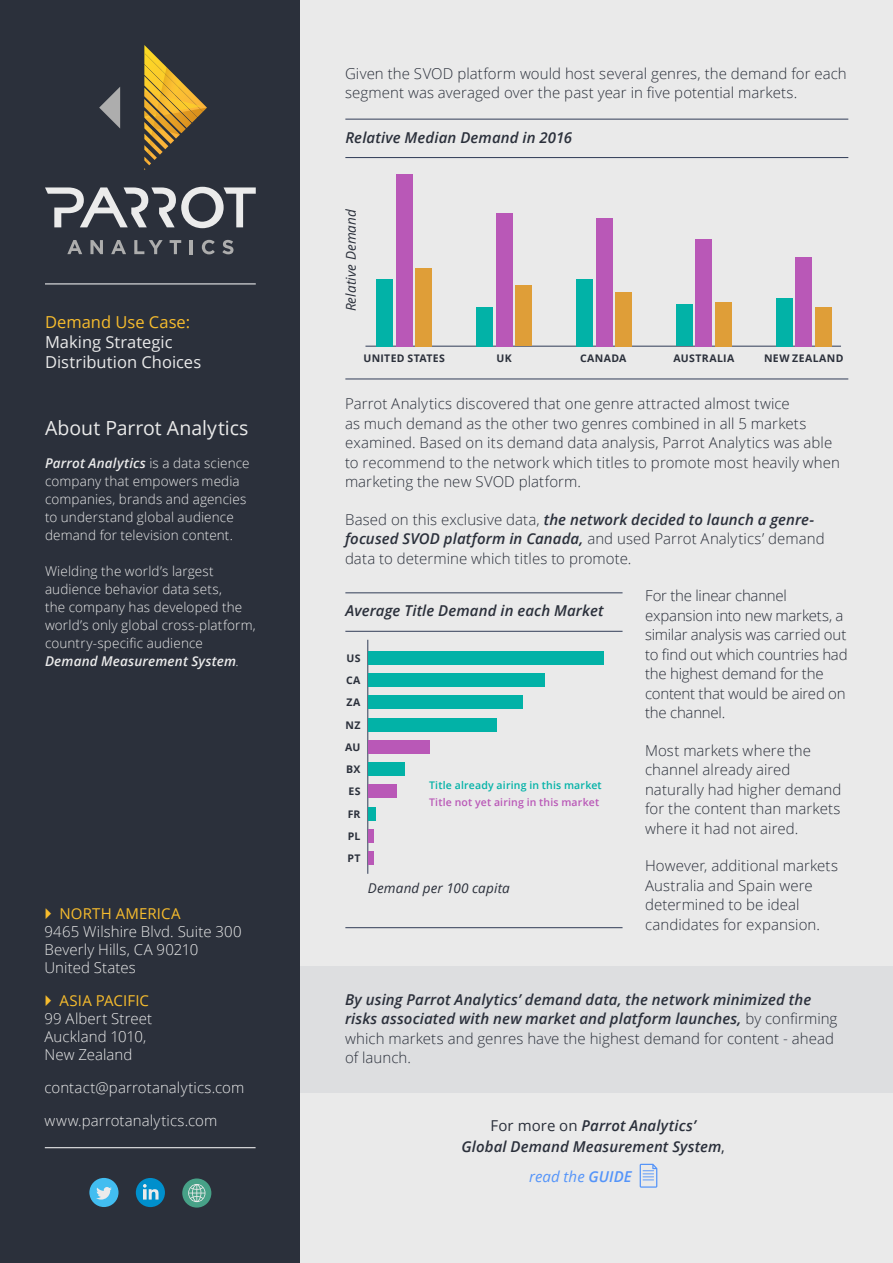
<style>
.page{position:relative;width:893px;height:1263px;background:#fff}
.page>*{position:absolute;margin:0;border:0;box-sizing:border-box;transform-origin:0 0}
.t1{font:19.5px "Open Sans";color:#eaeaea}
.t2{font:16.5px/19.8px "Open Sans";color:#eaeaea}
.t3{font:16.5px "Open Sans";color:#f7bc2d}
.t4{font:300 15px/19.5px "Open Sans";letter-spacing:.005em;color:#2b303b}
.t5{font:italic 600 15px/19.5px "Open Sans";letter-spacing:.005em;color:#2b303b}
.t6{font:300 15px/19.5px "Open Sans";letter-spacing:-.015em;color:#2b303b}
.t7{font:300 15px/18px "Open Sans";letter-spacing:.005em;color:#eaeaea}
.t8{font:15px "Open Sans";letter-spacing:.01em;color:#f7bc2d}
.t9{font:italic 15px "Open Sans";letter-spacing:.005em;color:#5494f9}
.t10{font:300 13.5px/18px "Open Sans";letter-spacing:.01em;color:#eaeaea}
.t11{font:italic 13.5px "Open Sans";letter-spacing:.01em;color:#2b303b}
.t12{font:700 10.5px/22.2px "Open Sans";letter-spacing:.03em;color:#2b303b}
.t13{font:600 10.5px "Open Sans";letter-spacing:.02em;color:#02b2a7}
.t14{font:600 10.5px "Open Sans";letter-spacing:.02em;color:#b958b7}
.s1{font-weight:600;font-style:italic}
.s2{font-weight:400;font-style:normal}
.s3{font-weight:600}
.s4{font-weight:300;font-style:normal}
</style>
<div class="page">
<div style="left:0;top:0;width:300px;height:1263px;background:#2b303b"></div>
<svg style="left:67px;top:240px;width:15px;height:14px"></svg>
<svg style="left:90px;top:240px;width:13px;height:14px"></svg>
<svg style="left:111px;top:240px;width:15px;height:14px"></svg>
<svg style="left:134px;top:240px;width:29px;height:14px"></svg>
<svg style="left:170px;top:240px;width:11px;height:14px"></svg>
<hr style="left:190px;top:240px;width:3px;height:14px;background:#adadad">
<svg style="left:202px;top:240px;width:13px;height:14px"></svg>
<svg style="left:222px;top:240px;width:11px;height:14px"></svg>
<svg style="left:45px;top:187px;width:211px;height:41px"></svg>
<svg style="left:99px;top:87px;width:21px;height:42px"></svg>
<svg style="left:144px;top:45px;width:63px;height:125px"></svg>
<div style="left:300px;top:0;width:593px;height:1263px;background:#eaeaea"></div>
<div style="left:300px;top:966px;width:593px;height:126px;background:#dddee0"></div>
<hr style="left:45px;top:284px;width:211px;height:1px;background:#fff">
<div style="left:136px;top:1178px;width:29px;height:29px;background:#008fcc;border-radius:50%"></div>
<svg style="left:143px;top:1184px;width:16px;height:15px"></svg>
<div style="left:89px;top:1178px;width:30px;height:29px;background:#42bdf0;border-radius:50%"></div>
<svg style="left:96px;top:1187px;width:16px;height:12px"></svg>
<div style="left:182px;top:1178px;width:29px;height:29px;background:#47a187;border-radius:50%"></div>
<svg style="left:188px;top:1184px;width:17px;height:18px"></svg>
<hr style="left:45px;top:1147px;width:211px;height:1px;background:#fff">
<svg style="left:640px;top:1164px;width:17px;height:24px"></svg>
<hr style="left:345px;top:157px;width:503px;height:1px;background:#313d57">
<hr style="left:345px;top:119px;width:503px;height:1px;background:#313d57">
<hr style="left:345px;top:379px;width:503px;height:1px;background:#313d57">
<hr style="left:365px;top:346px;width:476px;height:1px;background:#313d57">
<div style="left:376px;top:279px;width:17px;height:67px;background:#02b2a7"></div>
<div style="left:396px;top:174px;width:17px;height:172px;background:#b958b7"></div>
<div style="left:416px;top:268px;width:16px;height:78px;background:#df9e38"></div>
<div style="left:576px;top:279px;width:17px;height:67px;background:#02b2a7"></div>
<div style="left:596px;top:218px;width:16px;height:128px;background:#b958b7"></div>
<div style="left:615px;top:292px;width:17px;height:54px;background:#df9e38"></div>
<div style="left:476px;top:307px;width:17px;height:39px;background:#02b2a7"></div>
<div style="left:496px;top:213px;width:16px;height:133px;background:#b958b7"></div>
<div style="left:515px;top:286px;width:17px;height:60px;background:#df9e38"></div>
<div style="left:676px;top:304px;width:17px;height:42px;background:#02b2a7"></div>
<div style="left:696px;top:239px;width:16px;height:107px;background:#b958b7"></div>
<div style="left:715px;top:302px;width:17px;height:44px;background:#df9e38"></div>
<div style="left:776px;top:298px;width:17px;height:48px;background:#02b2a7"></div>
<div style="left:796px;top:257px;width:16px;height:89px;background:#b958b7"></div>
<div style="left:815px;top:307px;width:17px;height:39px;background:#df9e38"></div>
<hr style="left:345px;top:631px;width:277px;height:1px;background:#313d57">
<hr style="left:345px;top:593px;width:277px;height:1px;background:#313d57">
<hr style="left:345px;top:927px;width:277px;height:1px;background:#313d57">
<hr style="left:368px;top:640px;width:1px;height:234px;background:#313d57">
<div style="left:368px;top:651px;width:236px;height:14px;background:#02b2a7"></div>
<div style="left:368px;top:740px;width:61px;height:13px;background:#b958b7"></div>
<div style="left:368px;top:695px;width:154px;height:14px;background:#02b2a7"></div>
<div style="left:368px;top:784px;width:28px;height:14px;background:#b958b7"></div>
<div style="left:368px;top:829px;width:6px;height:13px;background:#b958b7"></div>
<div style="left:368px;top:673px;width:176px;height:14px;background:#02b2a7"></div>
<div style="left:368px;top:762px;width:36px;height:14px;background:#02b2a7"></div>
<div style="left:368px;top:718px;width:129px;height:13px;background:#02b2a7"></div>
<div style="left:368px;top:807px;width:8px;height:13px;background:#02b2a7"></div>
<div style="left:368px;top:851px;width:5px;height:14px;background:#b958b7"></div>
<p class="t4" style="left:345px;top:63px;width:503px">Given the SVOD platform would host several genres, the demand for each segment was averaged over the past year in five potential markets.</p>
<p class="t5" style="left:345px;top:127px;width:228px">Relative Median Demand in 2016</p>
<p class="t3" style="left:45px;top:311px;width:147px">Demand Use Case:</p>
<p class="t2" style="left:45px;top:332px;width:158px">Making Strategic<br>Distribution Choices</p>
<p class="t11" style="left:342px;top:311px;width:104px;rotate:-90deg">Relative Demand</p>
<p class="t12" style="left:364px;top:347px;width:83px">UNITED STATES</p>
<p class="t12" style="left:497px;top:347px;width:17px">UK</p>
<p class="t12" style="left:580px;top:347px;width:48px">CANADA</p>
<p class="t12" style="left:673px;top:347px;width:62px">AUSTRALIA</p>
<p class="t12" style="left:764px;top:347px;width:81px">NEW ZEALAND</p>
<p class="t4" style="left:345px;top:393px;width:496px">Parrot Analytics discovered that one genre attracted almost twice<br>as much demand as the other two genres combined in all 5 markets examined. Based on its demand data analysis, Parrot Analytics was able to recommend to the network which titles to promote most heavily when marketing the new SVOD platform.</p>
<p class="t4" style="left:345px;top:509px;width:481px">Based on this exclusive data, <span class="s1">the network decided to launch a genre&shy;focused SVOD platform in Canada,</span> and used Parrot Analytics’ demand data to determine which titles to promote.</p>
<p class="t6" style="left:645px;top:585px;width:204px">For the linear channel expansion into new markets, a similar analysis was carried out to find out which countries had the highest demand for the content that would be aired on the channel.</p>
<p class="t4" style="left:645px;top:740px;width:198px">Most markets where the channel already aired naturally had higher demand for the content than markets where it had not aired.</p>
<p class="t4" style="left:645px;top:855px;width:195px">However, additional markets<br>Australia and Spain were determined to be ideal candidates for expansion.</p>
<h1 class="t1" style="left:45px;top:414px;width:205px">About Parrot Analytics</h1>
<p class="t10" style="left:45px;top:454px;width:206px"><span class="s1">Parrot Analytics</span> is a data science company that empowers media companies, brands and agencies to understand global audience demand for television content.</p>
<p class="t10" style="left:45px;top:562px;width:212px">Wielding the world’s largest audience behavior data sets,<br>the company has developed the world’s only global cross-platform, country-specific audience<br><span class="s1">Demand Measurement System</span>.</p>
<p class="t5" style="left:345px;top:601px;width:260px">Average Title Demand in each Market</p>
<p class="t12" style="left:346px;top:647px;width:16px">US<br>CA</p>
<p class="t12" style="left:346px;top:691px;width:16px">ZA<br>NZ</p>
<p class="t12" style="left:345px;top:736px;width:17px">AU<br>BX</p>
<p class="t13" style="left:429px;top:778px;width:174px">Title already airing in this market</p>
<p class="t14" style="left:429px;top:795px;width:172px">Title not yet airing in this market</p>
<p class="t12" style="left:347px;top:780px;width:15px;text-align:justify">ES FR PL PT</p>
<p class="t11" style="left:368px;top:879px;width:143px">Demand per 100 capita</p>
<p class="t8" style="left:59px;top:903px;width:123px">NORTH AMERICA</p>
<p class="t7" style="left:44px;top:922px;width:199px">9465 Wilshire Blvd. Suite 300<br>Beverly Hills, CA 90210<br>United States</p>
<p class="t8" style="left:59px;top:990px;width:91px">ASIA PACIFIC</p>
<p class="t7" style="left:44px;top:1009px;width:109px">99 Albert Street<br>Auckland 1010,<br>New Zealand</p>
<p class="t7" style="left:44px;top:1078px;width:201px">contact@parrotanalytics.com</p>
<p class="t7" style="left:44px;top:1111px;width:174px">www.parrotanalytics.com</p>
<p class="t5" style="left:462px;top:1115px;width:265px;line-height:21px;text-align:center"><span class="s2">For more on</span> Parrot Analytics’<br>Global Demand Measurement System<span class="s2">,</span></p>
<p class="t9" style="left:529px;top:1166px;width:104px">read the <span class="s3">GUIDE</span></p>
<p class="t5" style="left:345px;top:989px;width:494px">By using Parrot Analytics’ demand data, the network minimized the risks associated with new market and platform launches, <span class="s4">by confirming which markets and genres have the highest demand for content - ahead of launch.</span></p>
</div>
